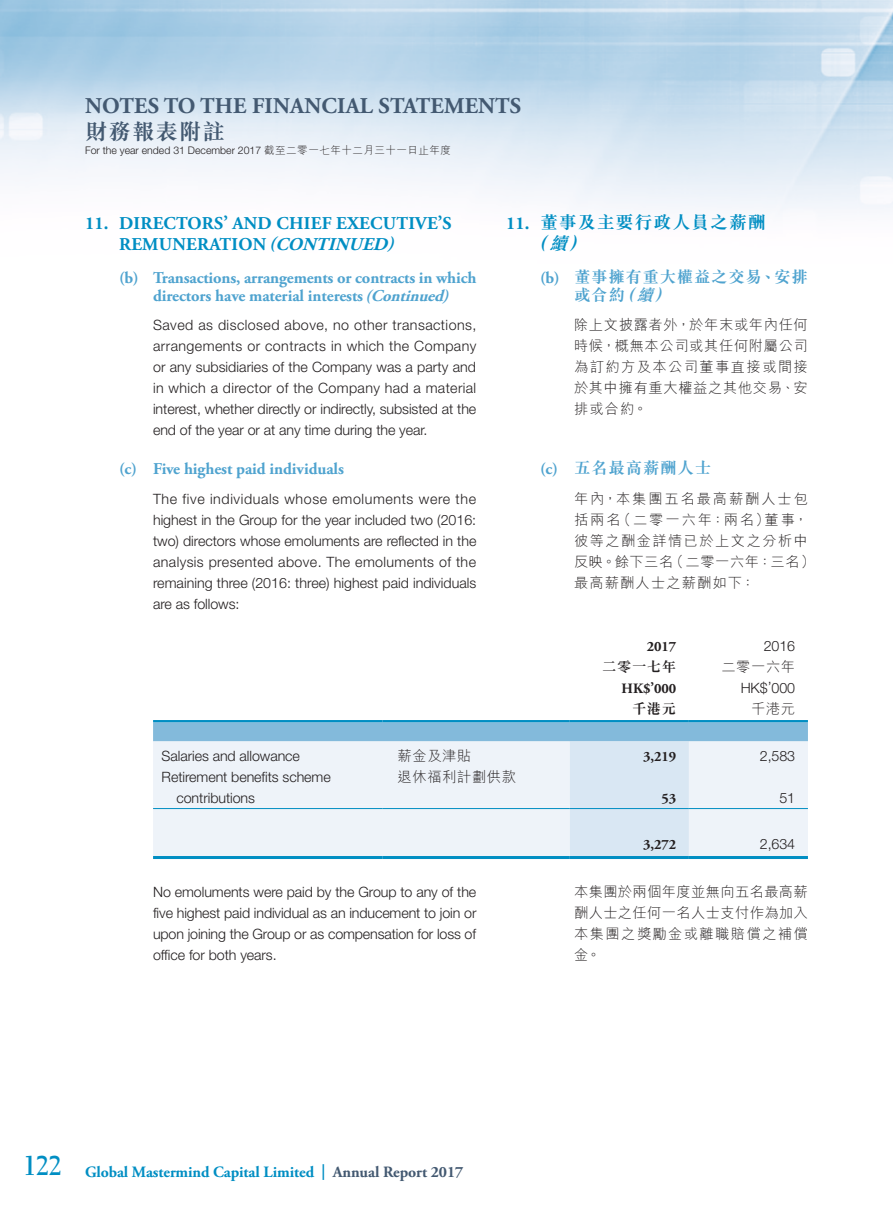
<style>
.page{position:relative;width:893px;height:1212px;background:#fff}
.page>*{position:absolute;margin:0;border:0;box-sizing:border-box;transform-origin:0 0}
.t1{font:700 22.5px "Adobe Garamond Pro";letter-spacing:.01em;color:#435971}
.t2{font:700 22.5px "M Sung HK";letter-spacing:.045em;color:#435971}
.Heading_1{font:700 18px/21px "Adobe Garamond Pro";letter-spacing:.015em;color:#008ec3}
.C_Heading_1{font:700 18px/21px "M Sung HK";letter-spacing:.05em;color:#008ec3}
.Heading_2{font:700 16.5px/18px "Adobe Garamond Pro";letter-spacing:-.005em;color:#4fa3cf}
.C_Heading_2{font:700 16.5px/18px "M Sung HK";letter-spacing:.04em;color:#4fa3cf}
.t3{font:700 15.75px "Adobe Garamond Pro";letter-spacing:-.005em;color:#008ec3}
.Body_Text{font:300 14.25px/21px "Helvetica Neue LT Std";letter-spacing:-.005em;color:#231f20;text-align:justify}
.C_Body_Text{font:300 14.25px/21px "M Hei HK";letter-spacing:.1em;color:#231f20;text-align:justify}
.Body_Text-2{font:300 14.25px/21px "M Hei HK";letter-spacing:.045em;color:#231f20;text-align:justify}
.Body_Text-3{font:700 14.25px "Adobe Garamond Pro";letter-spacing:-.005em;color:#231f20}
.Body_Text-4{font:700 14.25px "M Sung HK";letter-spacing:.045em;color:#231f20}
.t4{font:300 10.5px "Helvetica Neue LT Std";color:#231f20}
.s1{font-family:"M Hei HK"}
.s2{font-style:italic}
.s3{font-family:"Adobe Garamond Pro"}
.s4{font-family:"Electra LT Std";font-size:27px}
.s5{color:#435971}
</style>
<div class="page">
<svg style="left:153px;top:722px;width:655px;height:134px"></svg>
<hr style="left:153px;top:720px;width:230px;height:2px;background:#008ec3">
<hr style="left:383px;top:720px;width:187px;height:2px;background:#008ec3">
<hr style="left:570px;top:720px;width:119px;height:2px;background:#008ec3">
<hr style="left:689px;top:720px;width:119px;height:2px;background:#008ec3">
<hr style="left:153px;top:808px;width:230px;height:1px;background:#008ec3">
<hr style="left:383px;top:808px;width:187px;height:1px;background:#008ec3">
<hr style="left:570px;top:808px;width:119px;height:1px;background:#008ec3">
<hr style="left:689px;top:808px;width:119px;height:1px;background:#008ec3">
<hr style="left:153px;top:856px;width:230px;height:3px;background:#008ec3">
<hr style="left:383px;top:856px;width:187px;height:3px;background:#008ec3">
<hr style="left:570px;top:856px;width:119px;height:3px;background:#008ec3">
<hr style="left:689px;top:856px;width:119px;height:3px;background:#008ec3">
<h1 class="t1" style="left:85px;top:92px;width:437px">NOTES TO THE FINANCIAL STATEMENTS</h1>
<h1 class="t2" style="left:85px;top:120px;width:142px">財務報表附註</h1>
<p class="t4" style="left:85px;top:144px;width:368px">For the year ended 31 December 2017 <span class="s1">截至二零一七年十二月三十一日止年度</span></p>
<p class="Heading_1" style="left:119px;top:213px;width:334px;text-indent:-34px">11. DIRECTORS’ AND CHIEF EXECUTIVE’S<br>REMUNERATION <span class="s2">(CONTINUED)</span></p>
<p class="Heading_2" style="left:153px;top:269px;width:325px;text-indent:-34px">(b) Transactions, arrangements or contracts in which directors have material interests<span class="s2">(Continued)</span></p>
<p class="Body_Text" style="left:153px;top:314px;width:325px">Saved as disclosed above, no other transactions, arrangements or contracts in which the Company or any subsidiaries of the Company was a party and in which a director of the Company had a material interest, whether directly or indirectly, subsisted at the end of the year or at any time during the year.</p>
<p class="Heading_2" style="left:119px;top:460px;width:226px">(c) Five highest paid individuals</p>
<p class="Body_Text" style="left:153px;top:488px;width:325px">The five individuals whose emoluments were the highest in the Group for the year included two (2016: two) directors whose emoluments are reflected in the analysis presented above. The emoluments of the remaining three (2016: three) highest paid individuals are as follows:</p>
<p class="C_Heading_1" style="left:529px;top:211px;width:238px;text-indent:-23px"><span class="s3">11.</span> 董事及主要行政人員之薪酬<span class="s2">（續）</span></p>
<p class="C_Heading_2" style="left:574px;top:267px;width:235px;text-indent:-34px"><span class="s3">(b)</span> 董事擁有重大權益之交易、安排或合約<span class="s2">（續）</span></p>
<p class="C_Body_Text" style="left:574px;top:314px;width:235px">除上文披露者外，於年末或年內任何時候，概無本公司或其任何附屬公司為訂約方及本公司董事直接或間接於其中擁有重大權益之其他交易、安排或合約。</p>
<p class="C_Heading_2" style="left:540px;top:459px;width:173px"><span class="s3">(c)</span> 五名最高薪酬人士</p>
<p class="C_Body_Text" style="left:574px;top:488px;width:242px;text-align:left">年內，本集團五名最高薪酬人士包括兩名（二零一六年：兩名）董事，彼等之酬金詳情已於上文之分析中反映。餘下三名（二零一六年：三名）最高薪酬人士之薪酬如下：</p>
<p class="Body_Text-3" style="left:647px;top:638px;width:31px">2017</p>
<p class="Body_Text" style="left:764px;top:635px;width:33px">2016</p>
<p class="Body_Text-4" style="left:602px;top:659px;width:75px">二零一七年</p>
<p class="Body_Text-2" style="left:721px;top:656px;width:75px">二零一六年</p>
<p class="Body_Text-3" style="left:622px;top:680px;width:56px">HK$’000</p>
<p class="Body_Text" style="left:741px;top:677px;width:56px">HK$’000</p>
<p class="Body_Text-4" style="left:632px;top:701px;width:46px">千港元</p>
<p class="Body_Text-2" style="left:751px;top:698px;width:46px">千港元</p>
<p class="Body_Text" style="left:162px;top:745px;width:140px">Salaries and allowance</p>
<p class="Body_Text-2" style="left:398px;top:745px;width:75px">薪金及津貼</p>
<p class="Body_Text-3" style="left:643px;top:748px;width:35px">3,219</p>
<p class="Body_Text" style="left:760px;top:745px;width:37px">2,583</p>
<p class="Body_Text" style="left:176px;top:766px;width:156px;text-indent:-15px">Retirement benefits scheme contributions</p>
<p class="Body_Text-2" style="left:398px;top:766px;width:120px">退休福利計劃供款</p>
<p class="Body_Text-3" style="left:661px;top:790px;width:16px">53</p>
<p class="Body_Text" style="left:779px;top:787px;width:17px">51</p>
<p class="Body_Text-3" style="left:643px;top:836px;width:35px">3,272</p>
<p class="Body_Text" style="left:760px;top:833px;width:37px">2,634</p>
<p class="Body_Text" style="left:153px;top:881px;width:325px">No emoluments were paid by the Group to any of the five highest paid individual as an inducement to join or upon joining the Group or as compensation for loss of office for both years.</p>
<p class="t3" style="left:23px;top:1163px;width:442px"><span class="s4">122</span> Global Mastermind Capital Limited | <span class="s5">Annual Report 2017</span></p>
<p class="Body_Text-2" style="left:574px;top:881px;width:235px">本集團於兩個年度並無向五名最高薪酬人士之任何一名人士支付作為加入本集團之獎勵金或離職賠償之補償金。</p>
</div>
